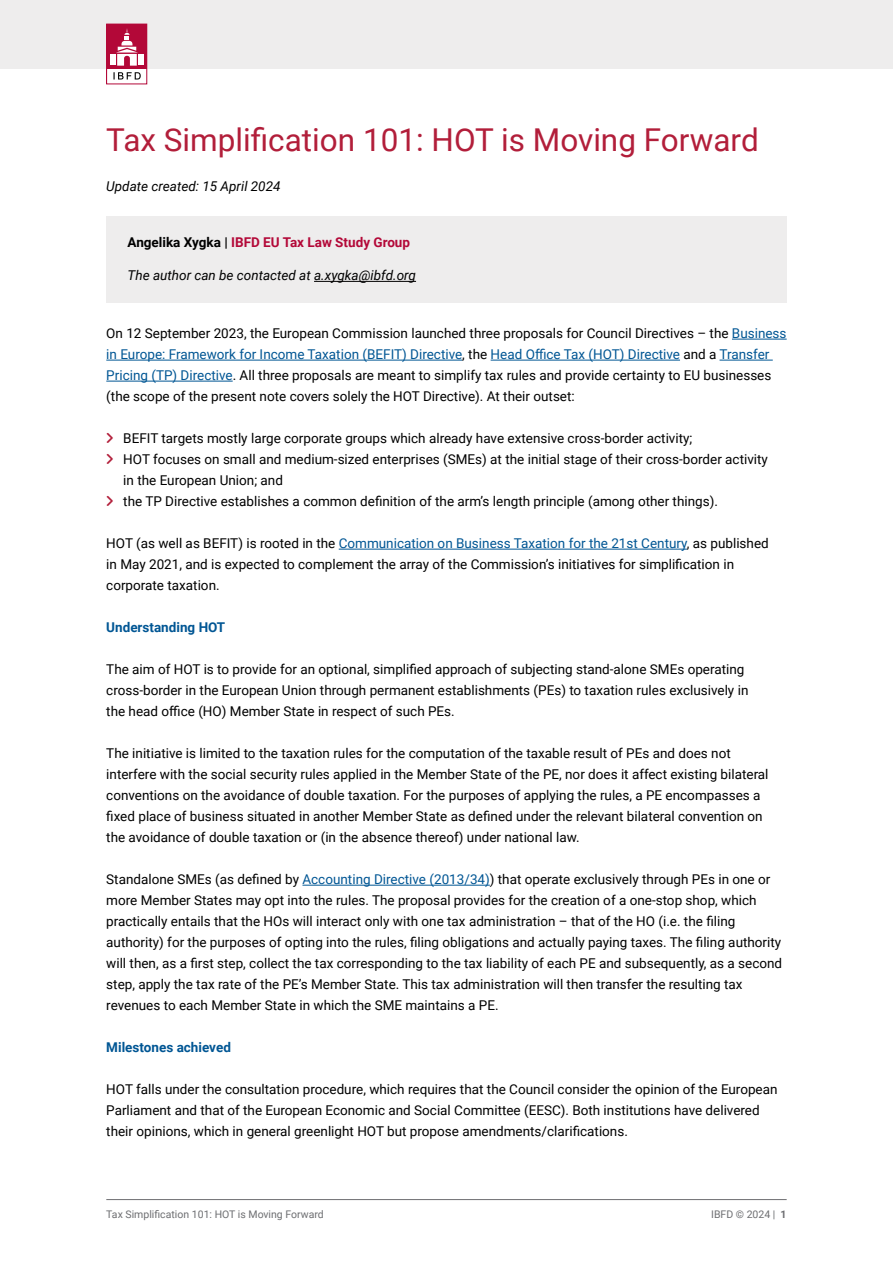
<style>
.page{position:relative;width:893px;height:1263px;background:#fff}
.page>*{position:absolute;margin:0;border:0;box-sizing:border-box;transform-origin:0 0}
.t1{font:31.5px "Roboto";color:#b21e3a}
.t2{font:13.5px/21px "Roboto";color:#000}
.t3{font:italic 13.5px "Roboto";color:#000}
.t4{font:700 13.5px "Roboto";color:#b30838}
.t5{font:700 13.5px "Roboto";color:#005694}
.t6{font:10.5px "Roboto";color:#6d6e71}
.s1{color:#000}
.s2{color:#005694}
.s3{font-weight:700}
</style>
<div class="page">
<hr style="left:106px;top:1199px;width:681px;height:1px;background:#6d6e71">
<div style="left:0;top:0;width:893px;height:68px;background:#eeeded"></div>
<div style="left:107px;top:24px;width:40px;height:60px;background:#b30838"></div>
<div style="left:107px;top:69px;width:40px;height:15px;background:#fff"></div>
<div style="left:110px;top:54px;width:6px;height:11px;background:#fff"></div>
<div style="left:138px;top:54px;width:6px;height:11px;background:#fff"></div>
<svg style="left:116px;top:28px;width:22px;height:38px"></svg>
<svg style="left:113px;top:72px;width:28px;height:8px"></svg>
<div style="left:106px;top:24px;width:41px;height:60px;border:1px solid #b30838"></div>
<hr style="left:732px;top:339px;width:55px;height:1px;background:#005694">
<hr style="left:106px;top:360px;width:356px;height:1px;background:#005694">
<hr style="left:491px;top:360px;width:189px;height:1px;background:#005694">
<hr style="left:719px;top:360px;width:54px;height:1px;background:#005694">
<hr style="left:106px;top:381px;width:127px;height:1px;background:#005694">
<hr style="left:339px;top:549px;width:348px;height:1px;background:#005694">
<hr style="left:302px;top:885px;width:188px;height:1px;background:#005694">
<div style="left:106px;top:216px;width:681px;height:87px;background:#eeeded"></div>
<hr style="left:314px;top:281px;width:102px;height:1px;background:#000">
<h1 class="t1" style="left:106px;top:118px;width:654px">Tax Simplification 101: HOT is Moving Forward</h1>
<p class="t3" style="left:106px;top:176px;width:176px">Update created: 15 April 2024</p>
<p class="t4" style="left:128px;top:233px;width:284px"><span class="s1">Angelika Xygka |</span> IBFD EU Tax Law Study Group</p>
<p class="t3" style="left:128px;top:266px;width:290px">The author can be contacted at a.xygka@ibfd.org</p>
<p class="t2" style="left:106px;top:322px;width:682px">On 12 September 2023, the European Commission launched three proposals for Council Directives – the <span class="s2">Business in Europe: Framework for Income Taxation (BEFIT) Directive</span>, the <span class="s2">Head Office Tax (HOT) Directive</span> and a <span class="s2">Transfer Pricing (TP) Directive</span>. All three proposals are meant to simplify tax rules and provide certainty to EU businesses (the scope of the present note covers solely the HOT Directive). At their outset:</p>
<p class="t2" style="left:123px;top:427px;width:646px">BEFIT targets mostly large corporate groups which already have extensive cross-border activity;<br>HOT focuses on small and medium-sized enterprises (SMEs) at the initial stage of their cross-border activity in the European Union; and<br>the TP Directive establishes a common definition of the arm’s length principle (among other things).</p>
<p class="t2" style="left:106px;top:532px;width:664px">HOT (as well as BEFIT) is rooted in the <span class="s2">Communication on Business Taxation for the 21st Century</span>, as published in May 2021, and is expected to complement the array of the Commission’s initiatives for simplification in corporate taxation.</p>
<p class="t5" style="left:106px;top:617px;width:121px">Understanding HOT</p>
<p class="t2" style="left:106px;top:658px;width:644px">The aim of HOT is to provide for an optional, simplified approach of subjecting stand-alone SMEs operating cross-border in the European Union through permanent establishments (PEs) to taxation rules exclusively in the head office (HO) Member State in respect of such PEs.</p>
<p class="t2" style="left:106px;top:742px;width:664px">The initiative is limited to the taxation rules for the computation of the taxable result of PEs and does not interfere with the social security rules applied in the Member State of the PE, nor does it affect existing bilateral conventions on the avoidance of double taxation. For the purposes of applying the rules, a PE encompasses a fixed place of business situated in another Member State as defined under the relevant bilateral convention on the avoidance of double taxation or (in the absence thereof) under national law.</p>
<p class="t2" style="left:106px;top:868px;width:677px">Standalone SMEs (as defined by <span class="s2">Accounting Directive (2013/34)</span>) that operate exclusively through PEs in one or more Member States may opt into the rules. The proposal provides for the creation of a one-stop shop, which practically entails that the HOs will interact only with one tax administration – that of the HO (i.e. the filing authority) for the purposes of opting into the rules, filing obligations and actually paying taxes. The filing authority will then, as a first step, collect the tax corresponding to the tax liability of each PE and subsequently, as a second step, apply the tax rate of the PE’s Member State. This tax administration will then transfer the resulting tax revenues to each Member State in which the SME maintains a PE.</p>
<p class="t5" style="left:106px;top:1037px;width:126px">Milestones achieved</p>
<p class="t2" style="left:106px;top:1078px;width:673px">HOT falls under the consultation procedure, which requires that the Council consider the opinion of the European<br>Parliament and that of the European Economic and Social Committee (EESC). Both institutions have delivered their opinions, which in general greenlight HOT but propose amendments/clarifications.</p>
<p class="t6" style="left:106px;top:1207px;width:219px">Tax Simplification 101: HOT is Moving Forward</p>
<p class="t6" style="left:711px;top:1207px;width:77px">IBFD © 2024 | <span class="s3">1</span></p>
</div>
